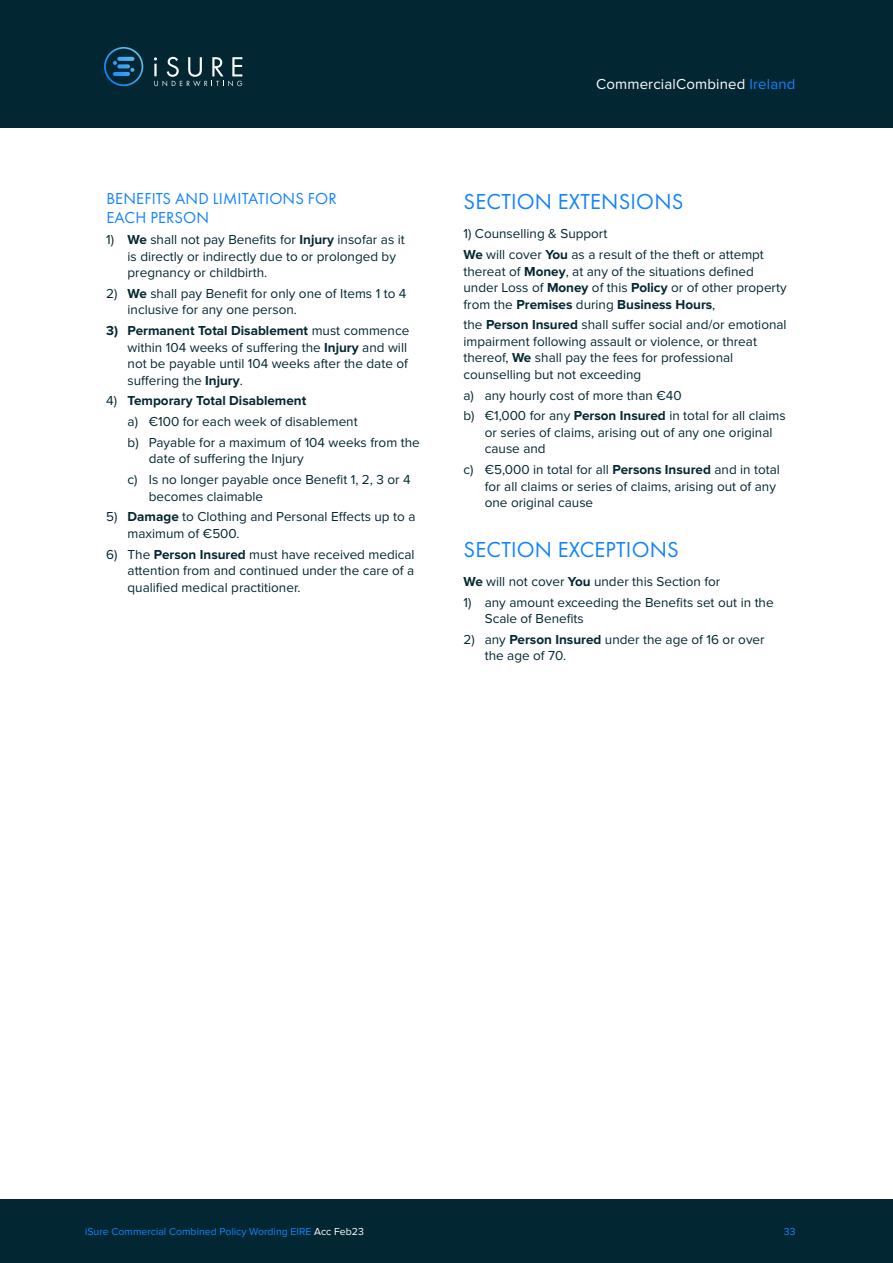
<style>
.page{position:relative;width:893px;height:1263px;background:#fff}
.page>*{position:absolute;margin:0;border:0;box-sizing:border-box;transform-origin:0 0}
.t1{font:22.5px "Futura PT";letter-spacing:.01em;color:#1282ff}
.t2{font:16.5px/19.5px "Futura PT";letter-spacing:.01em;color:#1282ff}
.t3{font:15px "Proxima Nova";letter-spacing:.01em;color:#fff}
.t4{font:13.5px/16.5px "Proxima Nova";color:#032732}
.t5{font:10.5px "Proxima Nova";color:#1282ff}
.s1{font-weight:700}
.s2{color:#1282ff}
.s3{color:#fff}
</style>
<div class="page">
<div style="left:0;top:0;width:893px;height:128px;background:#032732"></div>
<div style="left:0;top:1199px;width:893px;height:64px;background:#032732"></div>
<svg style="left:154px;top:57px;width:88px;height:29px"></svg>
<svg style="left:104px;top:47px;width:39px;height:39px"></svg>
<p class="t2" style="left:106px;top:189px;width:232px">BENEFITS AND LIMITATIONS FOR<br>EACH PERSON</p>
<p class="t4" style="left:128px;top:232px;width:279px;text-indent:-21px">1) <span class="s1">We</span> shall not pay Benefits for <span class="s1">Injury</span> insofar as it is directly or indirectly due to or prolonged by pregnancy or childbirth.</p>
<p class="t4" style="left:128px;top:285px;width:280px;text-indent:-21px">2) <span class="s1">We</span> shall pay Benefit for only one of Items 1 to 4 inclusive for any one person.</p>
<p class="t4" style="left:128px;top:323px;width:283px;text-indent:-21px"><span class="s1">3) Permanent Total Disablement</span> must commence within 104 weeks of suffering the <span class="s1">Injury</span> and will not be payable until 104 weeks after the date of suffering the <span class="s1">Injury</span>.</p>
<p class="t4" style="left:128px;top:391px;width:294px;line-height:20.7px;text-indent:-21px">4) <span class="s1">Temporary Total Disablement<br></span>a) €100 for each week of disablement<br>b) Payable for a maximum of 104 weeks from the</p>
<p class="t4" style="left:128px;top:449px;width:285px;line-height:20.7px;text-indent:21px">date of suffering the Injury<br>c) Is no longer payable once Benefit 1, 2, 3 or 4</p>
<p class="t4" style="left:149px;top:488px;width:116px">becomes claimable</p>
<p class="t4" style="left:128px;top:509px;width:289px;text-indent:-21px">5) <span class="s1">Damage</span> to Clothing and Personal Effects up to a maximum of €500.</p>
<p class="t4" style="left:128px;top:546px;width:289px;text-align:justify;text-indent:-21px">6) The <span class="s1">Person Insured</span> must have received medical attention from and continued under the care of a qualified medical practitioner.</p>
<p class="t3" style="left:596px;top:75px;width:201px">CommercialCombined <span class="s2">Ireland</span></p>
<h1 class="t1" style="left:464px;top:188px;width:221px">SECTION EXTENSIONS</h1>
<p class="t4" style="left:463px;top:224px;width:302px;line-height:20.7px">1) Counselling &amp; Support<br><span class="s1">We</span> will cover <span class="s1">You</span> as a result of the theft or attempt</p>
<p class="t4" style="left:463px;top:263px;width:325px">thereat of <span class="s1">Money</span>, at any of the situations defined under Loss of <span class="s1">Money</span> of this <span class="s1">Policy</span> or of other property from the <span class="s1">Premises</span> during <span class="s1">Business Hours</span>,</p>
<p class="t4" style="left:463px;top:317px;width:325px">the <span class="s1">Person Insured</span> shall suffer social and/or emotional impairment following assault or violence, or threat thereof, <span class="s1">We</span> shall pay the fees for professional counselling but not exceeding</p>
<p class="t4" style="left:463px;top:385px;width:324px;line-height:20.7px">a) any hourly cost of more than €40<br>b) €1,000 for any <span class="s1">Person Insured</span> in total for all claims</p>
<p class="t4" style="left:485px;top:424px;width:289px">or series of claims, arising out of any one original cause and</p>
<p class="t4" style="left:485px;top:462px;width:297px;text-indent:-21px">c) €5,000 in total for all <span class="s1">Persons Insured</span> and in total for all claims or series of claims, arising out of any one original cause</p>
<h1 class="t1" style="left:464px;top:536px;width:217px">SECTION EXCEPTIONS</h1>
<p class="t4" style="left:463px;top:573px;width:258px"><span class="s1">We</span> will not cover <span class="s1">You</span> under this Section for</p>
<p class="t4" style="left:485px;top:594px;width:290px;text-indent:-21px">1) any amount exceeding the Benefits set out in the<br>Scale of Benefits</p>
<p class="t4" style="left:485px;top:631px;width:281px;text-indent:-21px">2) any <span class="s1">Person Insured</span> under the age of 16 or over the age of 70.</p>
<p class="t5" style="left:85px;top:1226px;width:280px">iSure Commercial Combined Policy Wording EIRE <span class="s3">Acc Feb23</span></p>
<p class="t5" style="left:784px;top:1226px;width:13px">33</p>
</div>
